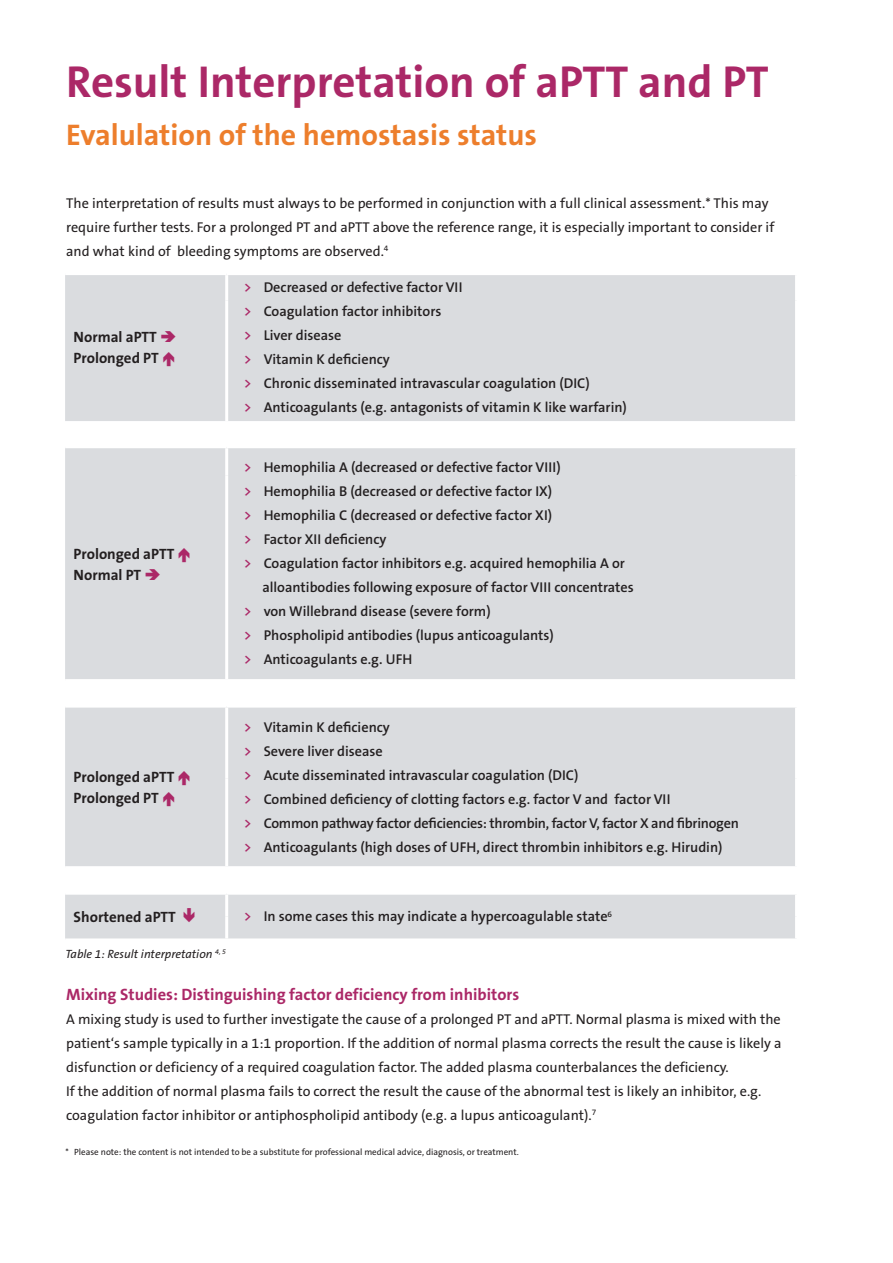
<style>
.page{position:relative;width:893px;height:1263px;background:#fff}
.page>*{position:absolute;margin:0;border:0;box-sizing:border-box;transform-origin:0 0}
.t1{font:700 45px "The Sans B7";color:#ab2867}
.t2{font:700 30px "The Sans B7";color:#ed7e2c}
.t3{font:700 16.5px "The Sans B7";color:#ab2867}
.t4{font:700 15px/21px "The Sans B7";color:#231f20}
.t5{font:600 14.25px/24px "The Sans B6";color:#231f20}
.t6{font:14.25px/24px "The Sans B5 Plain";color:#231f20}
.t7{font:italic 12px "The Sans B5 Plain";color:#231f20}
.t8{font:9px "The Sans B5 Plain";color:#231f20}
.s1{color:#ab2867}
</style>
<div class="page">
<div style="left:65px;top:275px;width:730px;height:663px;background:#dadcdf"></div>
<svg style="left:65px;top:421px;width:730px;height:471px;fill:#dadcdf"></svg>
<hr style="left:227px;top:445px;width:571px;height:3px;background:#fff">
<hr style="left:227px;top:705px;width:571px;height:3px;background:#fff">
<hr style="left:227px;top:892px;width:571px;height:3px;background:#fff">
<hr style="left:225px;top:275px;width:3px;height:26px;background:#fff">
<hr style="left:225px;top:301px;width:3px;height:120px;background:#fff">
<hr style="left:65px;top:445px;width:162px;height:3px;background:#fff">
<hr style="left:225px;top:448px;width:3px;height:28px;background:#fff">
<hr style="left:225px;top:476px;width:3px;height:203px;background:#fff">
<hr style="left:65px;top:679px;width:733px;height:3px;background:#fff">
<hr style="left:65px;top:705px;width:162px;height:3px;background:#fff">
<hr style="left:225px;top:708px;width:3px;height:70px;background:#fff">
<hr style="left:225px;top:778px;width:3px;height:88px;background:#fff">
<hr style="left:65px;top:866px;width:733px;height:3px;background:#fff">
<hr style="left:65px;top:892px;width:162px;height:3px;background:#fff">
<hr style="left:225px;top:895px;width:3px;height:22px;background:#fff">
<hr style="left:225px;top:917px;width:3px;height:21px;background:#fff">
<svg style="left:161px;top:331px;width:14px;height:11px"></svg>
<svg style="left:163px;top:352px;width:11px;height:14px"></svg>
<svg style="left:179px;top:548px;width:11px;height:14px"></svg>
<svg style="left:146px;top:569px;width:14px;height:11px"></svg>
<svg style="left:179px;top:771px;width:11px;height:14px"></svg>
<svg style="left:163px;top:792px;width:11px;height:14px"></svg>
<svg style="left:184px;top:908px;width:10px;height:14px"></svg>
<p class="t1" style="left:66px;top:62px;width:704px">Result Interpretation of aPTT and PT</p>
<p class="t2" style="left:66px;top:122px;width:472px">Evalulation of the hemostasis status</p>
<p class="t6" style="left:66px;top:192px;width:710px">The interpretation of results must always to be performed in conjunction with a full clinical assessment.* This may require further tests. For a prolonged PT and aPTT above the reference range, it is especially important to consider if and what kind of bleeding symptoms are observed.<sup>4</sup></p>
<p class="t4" style="left:74px;top:328px;width:87px">Normal aPTT<br>Prolonged PT</p>
<p class="t4" style="left:74px;top:544px;width:102px">Prolonged aPTT<br>Normal PT</p>
<p class="t4" style="left:74px;top:767px;width:102px">Prolonged aPTT<br>Prolonged PT</p>
<p class="t5" style="left:244px;top:277px;width:385px"><span class="s1">&gt;</span> Decreased or defective factor VII<br><span class="s1">&gt;</span> Coagulation factor inhibitors<br><span class="s1">&gt;</span> Liver disease<br><span class="s1">&gt;</span> Vitamin K deficiency<br><span class="s1">&gt;</span> Chronic disseminated intravascular coagulation (DIC)<br><span class="s1">&gt;</span> Anticoagulants (e.g. antagonists of vitamin K like warfarin)</p>
<p class="t5" style="left:244px;top:457px;width:318px"><span class="s1">&gt;</span> Hemophilia A (decreased or defective factor VIII)</p>
<p class="t5" style="left:244px;top:481px;width:310px"><span class="s1">&gt;</span> Hemophilia B (decreased or defective factor IX)</p>
<p class="t5" style="left:244px;top:505px;width:310px"><span class="s1">&gt;</span> Hemophilia C (decreased or defective factor XI)</p>
<p class="t5" style="left:244px;top:529px;width:144px"><span class="s1">&gt;</span> Factor XII deficiency</p>
<p class="t5" style="left:244px;top:553px;width:383px"><span class="s1">&gt;</span> Coagulation factor inhibitors e.g. acquired hemophilia A or</p>
<p class="t5" style="left:262px;top:577px;width:373px">alloantibodies following exposure of factor VIII concentrates</p>
<p class="t5" style="left:244px;top:601px;width:248px"><span class="s1">&gt;</span> von Willebrand disease (severe form)</p>
<p class="t5" style="left:244px;top:625px;width:311px"><span class="s1">&gt;</span> Phospholipid antibodies (lupus anticoagulants)</p>
<p class="t5" style="left:244px;top:649px;width:170px"><span class="s1">&gt;</span> Anticoagulants e.g. UFH</p>
<p class="t5" style="left:244px;top:717px;width:497px"><span class="s1">&gt;</span> Vitamin K deficiency<br><span class="s1">&gt;</span> Severe liver disease<br><span class="s1">&gt;</span> Acute disseminated intravascular coagulation (DIC)<br><span class="s1">&gt;</span> Combined deficiency of clotting factors e.g. factor V and factor VII<br><span class="s1">&gt;</span> Common pathway factor deficiencies: thrombin, factor V, factor X and fibrinogen <span class="s1">&gt;</span> Anticoagulants (high doses of UFH, direct thrombin inhibitors e.g. Hirudin)</p>
<p class="t4" style="left:74px;top:907px;width:104px">Shortened aPTT</p>
<p class="t5" style="left:244px;top:906px;width:370px"><span class="s1">&gt;</span> In some cases this may indicate a hypercoagulable state<sup>6</sup></p>
<p class="t7" style="left:66px;top:949px;width:162px">Table 1: Result interpretation <sup>4,</sup> <sup>5</sup></p>
<p class="t3" style="left:66px;top:987px;width:454px">Mixing Studies: Distinguishing factor deficiency from inhibitors</p>
<p class="t6" style="left:66px;top:1008px;width:717px">A mixing study is used to further investigate the cause of a prolonged PT and aPTT. Normal plasma is mixed with the patient‘s sample typically in a 1:1 proportion. If the addition of normal plasma corrects the result the cause is likely a disfunction or deficiency of a required coagulation factor. The added plasma counterbalances the deficiency.<br>If the addition of normal plasma fails to correct the result the cause of the abnormal test is likely an inhibitor, e.g. coagulation factor inhibitor or antiphospholipid antibody (e.g. a lupus anticoagulant).<sup>7</sup></p>
<p class="t8" style="left:66px;top:1148px;width:455px">* Please note: the content is not intended to be a substitute for professional medical advice, diagnosis, or treatment.</p>
</div>
